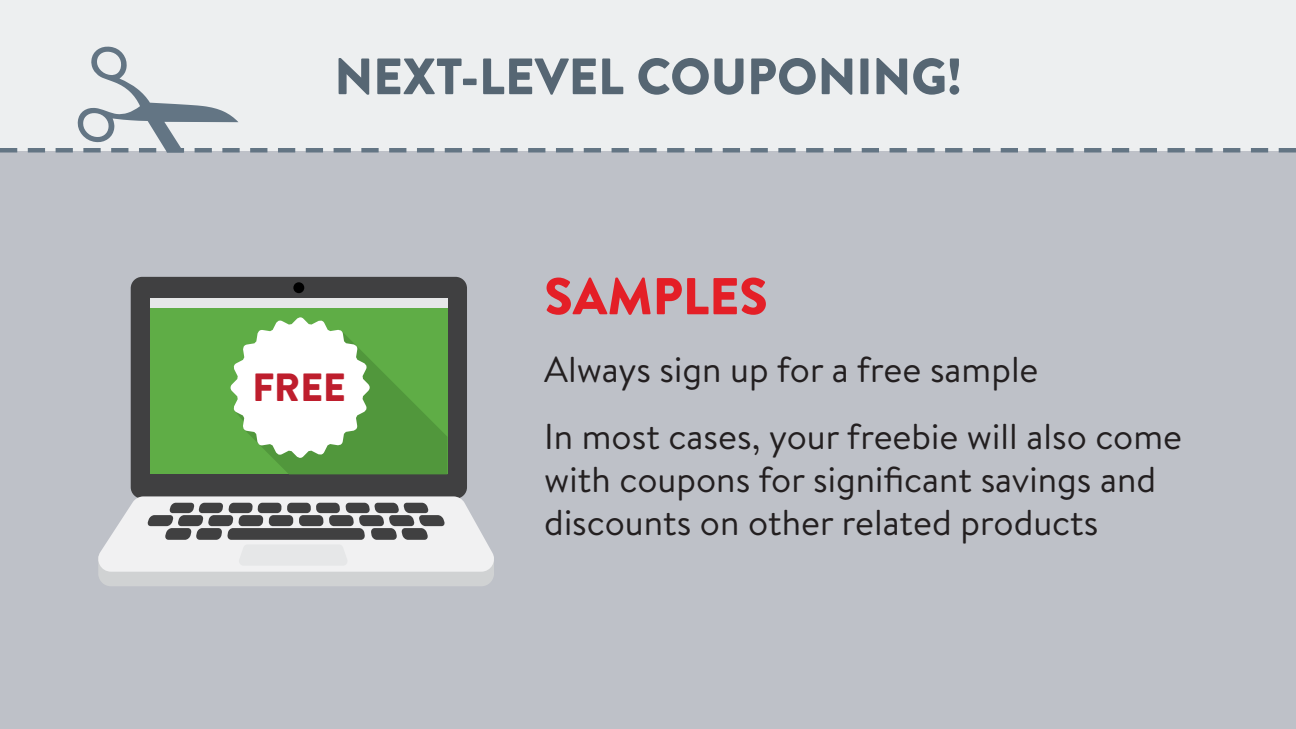
<style>
.page{position:relative;width:1296px;height:729px;background:#bec1c8}
.page>*{position:absolute;margin:0;border:0;box-sizing:border-box;transform-origin:0 0}
.t1{font:900 51.75px "Brandon Text";color:#e41f27}
.t2{font:900 51px "Brandon Text";color:#566673}
.t3{font:900 39.3px "Brandon Text";color:#be1e2d}
.t4{font:36px/67.3px "Brandon Text";color:#231f20}
</style>
<div class="page">
<div style="left:0;top:0;width:1296px;height:150px;background:#edeff0"></div>
<svg style="left:0;top:46px;width:1296px;height:107px"></svg>
<div style="left:131px;top:277px;width:336px;height:222px;background:#404041;border-radius:11px"></div>
<div style="left:293px;top:282px;width:11px;height:11px;background:#000;border-radius:50%"></div>
<svg style="left:98px;top:496px;width:396px;height:90px;background:#c2c3c4"></svg>
<div style="left:150px;top:298px;width:297px;height:176px;background:#5fad46"></div>
<div style="left:150px;top:298px;width:298px;height:9px;background:#e6e7e8"></div>
<svg style="left:231px;top:317px;width:216px;height:157px"></svg>
<h2 class="t2" style="left:335px;top:40px;width:628px">NEXT-LEVEL COUPONING!</h2>
<p class="t3" style="left:252px;top:360px;width:95px">FREE</p>
<h1 class="t1" style="left:544px;top:260px;width:225px">SAMPLES</h1>
<p class="t4" style="left:544px;top:334px;width:639px">Always sign up for a free sample<br>In most cases, your freebie will also come</p>
<p class="t4" style="left:544px;top:457px;width:613px;line-height:43.2px">with coupons for significant savings and discounts on other related products</p>
</div>
